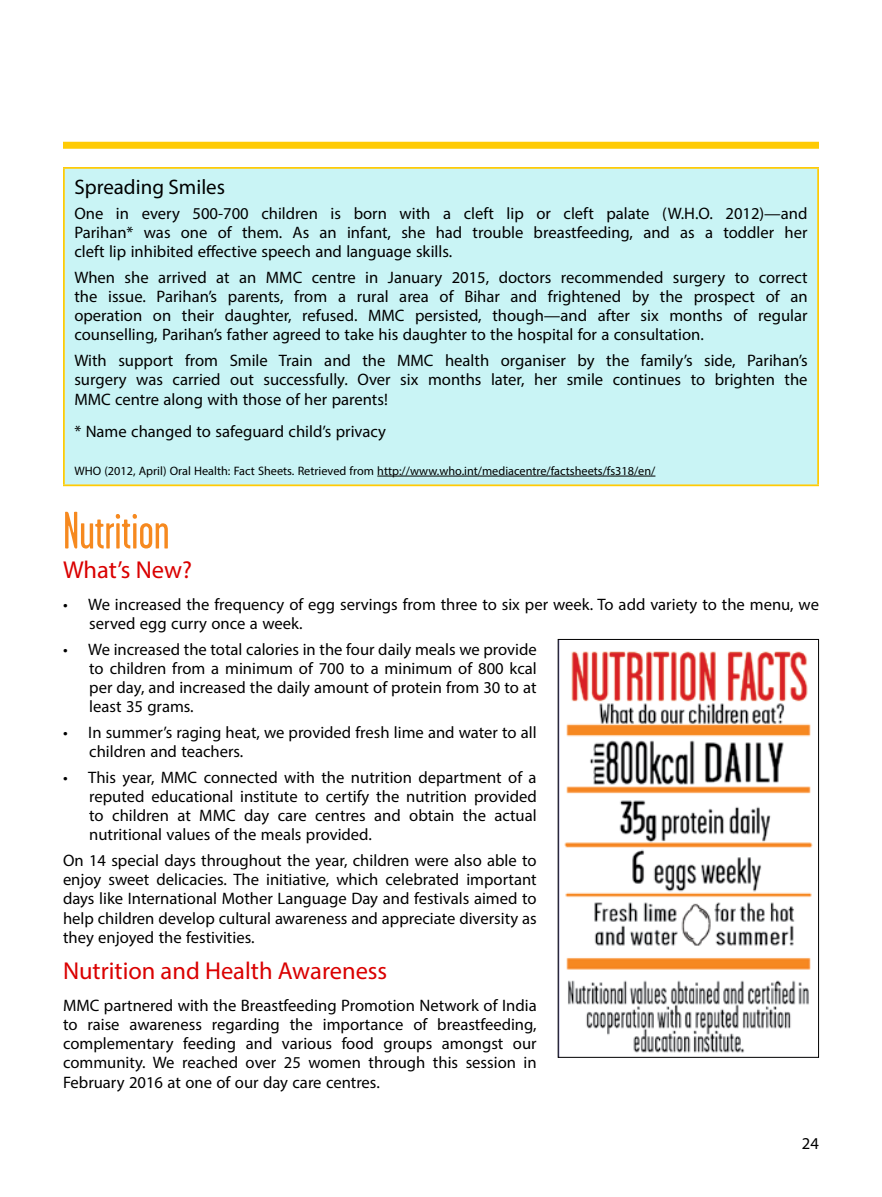
<style>
.page{position:relative;width:882px;height:1197px;background:#fff}
.page>*{position:absolute;margin:0;border:0;box-sizing:border-box;transform-origin:0 0}
.t1{font:52.5px "Garage Gothic";color:#f6891f}
.t2{font:24.5px "Myriad Pro";color:#da0000}
.t3{font:21px "Myriad Pro";color:#000}
.t4{font:16.62px/19.2px "Myriad Pro";color:#000;text-align:justify}
.t5{font:12.25px "Myriad Pro";color:#000}
</style>
<div class="page">
<div style="left:63px;top:142px;width:756px;height:7px;background:#ffcb05"></div>
<div style="left:64px;top:168px;width:754px;height:317px;background:#c9f4f5"></div>
<hr style="left:63px;top:167px;width:756px;height:2px;background:#ffcb05">
<hr style="left:63px;top:169px;width:2px;height:315px;background:#ffcb05">
<hr style="left:817px;top:169px;width:2px;height:315px;background:#ffcb05">
<hr style="left:63px;top:484px;width:756px;height:2px;background:#ffcb05">
<hr style="left:377px;top:476px;width:278px;height:1px;background:#000">
<img style="left:564px;top:651px;width:249px;height:402px">
<div style="left:558px;top:639px;width:261px;height:419px;border:1px solid #000"></div>
<p class="t3" style="left:74px;top:174px;width:152px">Spreading Smiles</p>
<p class="t4" style="left:74px;top:203px;width:735px">One in every 500-700 children is born with a cleft lip or cleft palate (W.H.O. 2012)—and Parihan* was one of them. As an infant, she had trouble breastfeeding, and as a toddler her cleft lip inhibited effective speech and language skills.</p>
<p class="t4" style="left:74px;top:267px;width:735px">When she arrived at an MMC centre in January 2015, doctors recommended surgery to correct the issue. Parihan’s parents, from a rural area of Bihar and frightened by the prospect of an operation on their daughter, refused. MMC persisted, though—and after six months of regular counselling, Parihan’s father agreed to take his daughter to the hospital for a consultation.</p>
<p class="t4" style="left:74px;top:351px;width:735px">With support from Smile Train and the MMC health organiser by the family’s side, Parihan’s surgery was carried out successfully. Over six months later, her smile continues to brighten the MMC centre along with those of her parents!</p>
<p class="t4" style="left:74px;top:422px;width:313px">* Name changed to safeguard child’s privacy</p>
<p class="t5" style="left:74px;top:463px;width:583px">WHO (2012, April) Oral Health: Fact Sheets. Retrieved from http://www.who.int/mediacentre/factsheets/fs318/en/</p>
<h1 class="t1" style="left:63px;top:498px;width:108px">Nutrition</h1>
<h2 class="t2" style="left:63px;top:555px;width:131px">What’s New?</h2>
<p class="t4" style="left:89px;top:594px;width:731px;text-indent:-26px">• We increased the frequency of egg servings from three to six per week. To add variety to the menu, we served egg curry once a week.</p>
<p class="t4" style="left:89px;top:639px;width:449px;text-indent:-26px">• We increased the total calories in the four daily meals we provide to children from a minimum of 700 to a minimum of 800 kcal per day, and increased the daily amount of protein from 30 to at least 35 grams.</p>
<p class="t4" style="left:89px;top:722px;width:449px;text-indent:-26px">• In summer’s raging heat, we provided fresh lime and water to all children and teachers.</p>
<p class="t4" style="left:89px;top:767px;width:449px;text-indent:-26px">• This year, MMC connected with the nutrition department of a reputed educational institute to certify the nutrition provided to children at MMC day care centres and obtain the actual nutritional values of the meals provided.</p>
<p class="t4" style="left:63px;top:851px;width:475px">On 14 special days throughout the year, children were also able to enjoy sweet delicacies. The initiative, which celebrated important days like International Mother Language Day and festivals aimed to help children develop cultural awareness and appreciate diversity as they enjoyed the festivities.</p>
<h2 class="t2" style="left:63px;top:955px;width:326px">Nutrition and Health Awareness</h2>
<p class="t4" style="left:63px;top:995px;width:475px">MMC partnered with the Breastfeeding Promotion Network of India to raise awareness regarding the importance of breastfeeding, complementary feeding and various food groups amongst our community. We reached over 25 women through this session in February 2016 at one of our day care centres.</p>
<p class="t4" style="left:802px;top:1133px;width:19px">24</p>
</div>
